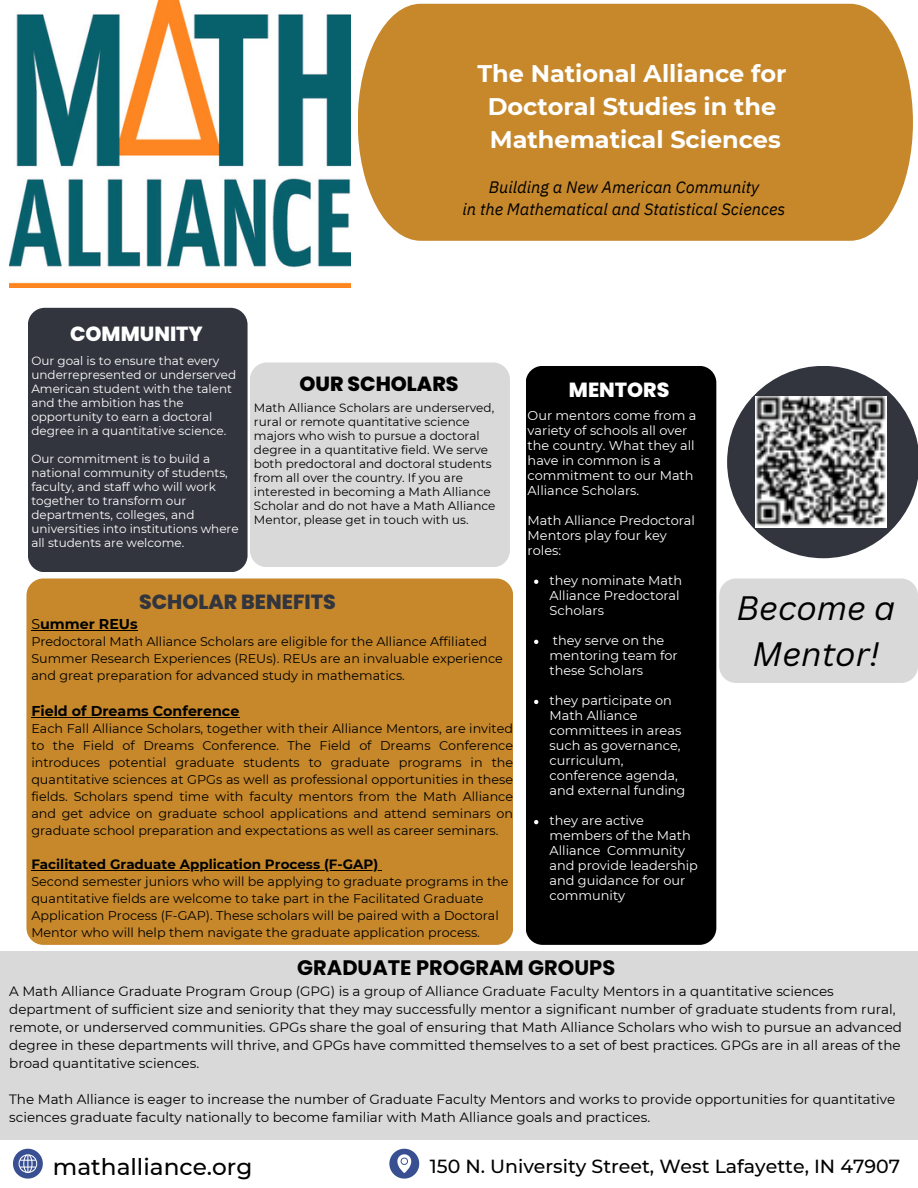
<style>
.page{position:relative;width:918px;height:1188px;background:#fff}
.page>*{position:absolute;margin:0;border:0;box-sizing:border-box;transform-origin:0 0}
.t1{font:italic 33px/46.2px "Canva Sans";color:#000;text-align:center}
.t2{font:700 24px/32.7px "Montserrat";color:#fff;text-align:center}
.t3{font:500 23.25px "Montserrat";color:#000}
.t4{font:700 21px "Poppins";color:#000}
.t5{font:800 20.4px "Poppins";color:#fff}
.t6{font:800 20.4px "Poppins";color:#32353e}
.t7{font:800 20.4px "Poppins";color:#000}
.t8{font:500 18.9px "Montserrat";color:#000}
.t9{font:italic 16.5px/22.5px "IBM Plex Sans";color:#000;text-align:center}
.t10{font:700 14.25px "Montserrat";color:#000}
.t11{font:13.5px/18px "Montserrat";color:#000}
.t12{font:700 13.5px "Montserrat";color:#000}
.t13{font:12.9px/15px "Montserrat";color:#fff}
.t14{font:12.75px/17px "Montserrat";color:#000}
.t15{font:12px/14px "Montserrat";color:#fff}
.t16{font:12px/14px "Montserrat";color:#000}
.s1{font-weight:400}
</style>
<div class="page">
<div style="left:28px;top:308px;width:220px;height:264px;background:#32353e;border-radius:17px"></div>
<div style="left:250px;top:362px;width:260px;height:205px;background:#d9d9d9;border-radius:17px"></div>
<div style="left:727px;top:366px;width:191px;height:192px;background:#32353e;border-radius:50%"></div>
<div style="left:526px;top:366px;width:190px;height:579px;background:#000;border-radius:17px"></div>
<div style="left:26px;top:578px;width:487px;height:367px;background:#c6882b;border-radius:17px"></div>
<div style="left:0;top:952px;width:918px;height:188px;background:#d9d9d9"></div>
<svg style="left:13px;top:1149px;width:30px;height:30px"></svg>
<svg style="left:389px;top:1149px;width:30px;height:30px"></svg>
<img style="left:9px;top:0;width:341px;height:288px">
<img style="left:756px;top:397px;width:130px;height:130px">
<div style="left:719px;top:578px;width:199px;height:105px;background:#d9d9d9;border-radius:17px"></div>
<svg style="left:534px;top:580px;width:4px;height:4px"></svg>
<svg style="left:534px;top:640px;width:4px;height:4px"></svg>
<svg style="left:534px;top:700px;width:4px;height:4px"></svg>
<svg style="left:534px;top:820px;width:4px;height:4px"></svg>
<hr style="left:40px;top:630px;width:98px;height:1px;background:#000">
<hr style="left:31px;top:717px;width:208px;height:1px;background:#000">
<hr style="left:31px;top:870px;width:347px;height:1px;background:#000">
<div style="left:358px;top:4px;width:555px;height:237px;background:#c6882b"></div>
<h6 class="t2" style="left:477px;top:57px;width:311px">The National Alliance for<br>Doctoral Studies in the<br>Mathematical Sciences</h6>
<h6 class="t9" style="left:463px;top:175px;width:324px">Building a New American Community<br>in the Mathematical and Statistical Sciences</h6>
<p class="t5" style="left:70px;top:319px;width:134px">COMMUNITY</p>
<h2 class="t15" style="left:31px;top:353px;width:206px">Our goal is to ensure that every underrepresented or underserved<br>American student with the talent and the ambition has the opportunity to earn a doctoral degree in a quantitative science.</h2>
<h3 class="t15" style="left:31px;top:451px;width:209px">Our commitment is to build a national community of students, faculty, and staff who will work together to transform our departments, colleges, and universities into institutions where all students are welcome.</h3>
<p class="t7" style="left:300px;top:369px;width:161px">OUR SCHOLARS</p>
<p class="t16" style="left:254px;top:401px;width:243px">Math Alliance Scholars are underserved, rural or remote quantitative science majors who wish to pursue a doctoral degree in a quantitative field. We serve both predoctoral and doctoral students from all over the country. If you are interested in becoming a Math Alliance Scholar and do not have a Math Alliance Mentor, please get in touch with us.</p>
<p class="t6" style="left:139px;top:588px;width:198px">SCHOLAR BENEFITS</p>
<p class="t10" style="left:31px;top:615px;width:108px"><span class="s1">S</span>ummer REUs</p>
<p class="t14" style="left:31px;top:633px;width:473px">Predoctoral Math Alliance Scholars are eligible for the Alliance Affiliated<br>Summer Research Experiences (REUs). REUs are an invaluable experience and great preparation for advanced study in mathematics.</p>
<h6 class="t10" style="left:31px;top:702px;width:209px">Field of Dreams Conference</h6>
<h6 class="t14" style="left:31px;top:720px;width:483px;text-align:justify">Each Fall Alliance Scholars, together with their Alliance Mentors, are invited to the Field of Dreams Conference. The Field of Dreams Conference introduces potential graduate students to graduate programs in the quantitative sciences at GPGs as well as professional opportunities in these fields. Scholars spend time with faculty mentors from the Math Alliance and get advice on graduate school applications and attend seminars on graduate school preparation and expectations as well as career seminars.</h6>
<h1 class="t12" style="left:31px;top:856px;width:348px">Facilitated Graduate Application Process (F-GAP)</h1>
<h1 class="t14" style="left:31px;top:873px;width:479px">Second semester juniors who will be applying to graduate programs in the quantitative fields are welcome to take part in the Facilitated Graduate Application Process (F-GAP). These scholars will be paired with a Doctoral Mentor who will help them navigate the graduate application process.</h1>
<p class="t5" style="left:569px;top:375px;width:102px">MENTORS</p>
<h3 class="t13" style="left:528px;top:408px;width:170px">Our mentors come from a variety of schools all over the country. What they all have in common is a commitment to our Math<br>Alliance Scholars.</h3>
<p class="t13" style="left:528px;top:513px;width:169px">Math Alliance Predoctoral<br>Mentors play four key roles:</p>
<h3 class="t13" style="left:550px;top:573px;width:134px">they nominate Math<br>Alliance Predoctoral<br>Scholars</h3>
<h6 class="t13" style="left:550px;top:633px;width:130px">they serve on the mentoring team for these Scholars</h6>
<h6 class="t13" style="left:550px;top:693px;width:137px">they participate on<br>Math Alliance committees in areas such as governance, curriculum, conference agenda, and external funding</h6>
<h6 class="t13" style="left:550px;top:813px;width:150px">they are active members of the Math<br>Alliance Community and provide leadership and guidance for our community</h6>
<h3 class="t1" style="left:737px;top:584px;width:160px">Become a<br>Mentor!</h3>
<h6 class="t4" style="left:297px;top:953px;width:319px">GRADUATE PROGRAM GROUPS</h6>
<p class="t11" style="left:9px;top:982px;width:894px">A Math Alliance Graduate Program Group (GPG) is a group of Alliance Graduate Faculty Mentors in a quantitative sciences department of sufficient size and seniority that they may successfully mentor a significant number of graduate students from rural, remote, or underserved communities. GPGs share the goal of ensuring that Math Alliance Scholars who wish to pursue an advanced degree in these departments will thrive, and GPGs have committed themselves to a set of best practices. GPGs are in all areas of the broad quantitative sciences.</p>
<p class="t11" style="left:9px;top:1090px;width:888px">The Math Alliance is eager to increase the number of Graduate Faculty Mentors and works to provide opportunities for quantitative sciences graduate faculty nationally to become familiar with Math Alliance goals and practices.</p>
<h3 class="t3" style="left:53px;top:1153px;width:201px">mathalliance.org</h3>
<h6 class="t8" style="left:430px;top:1155px;width:472px">150 N. University Street, West Lafayette, IN 47907</h6>
</div>
